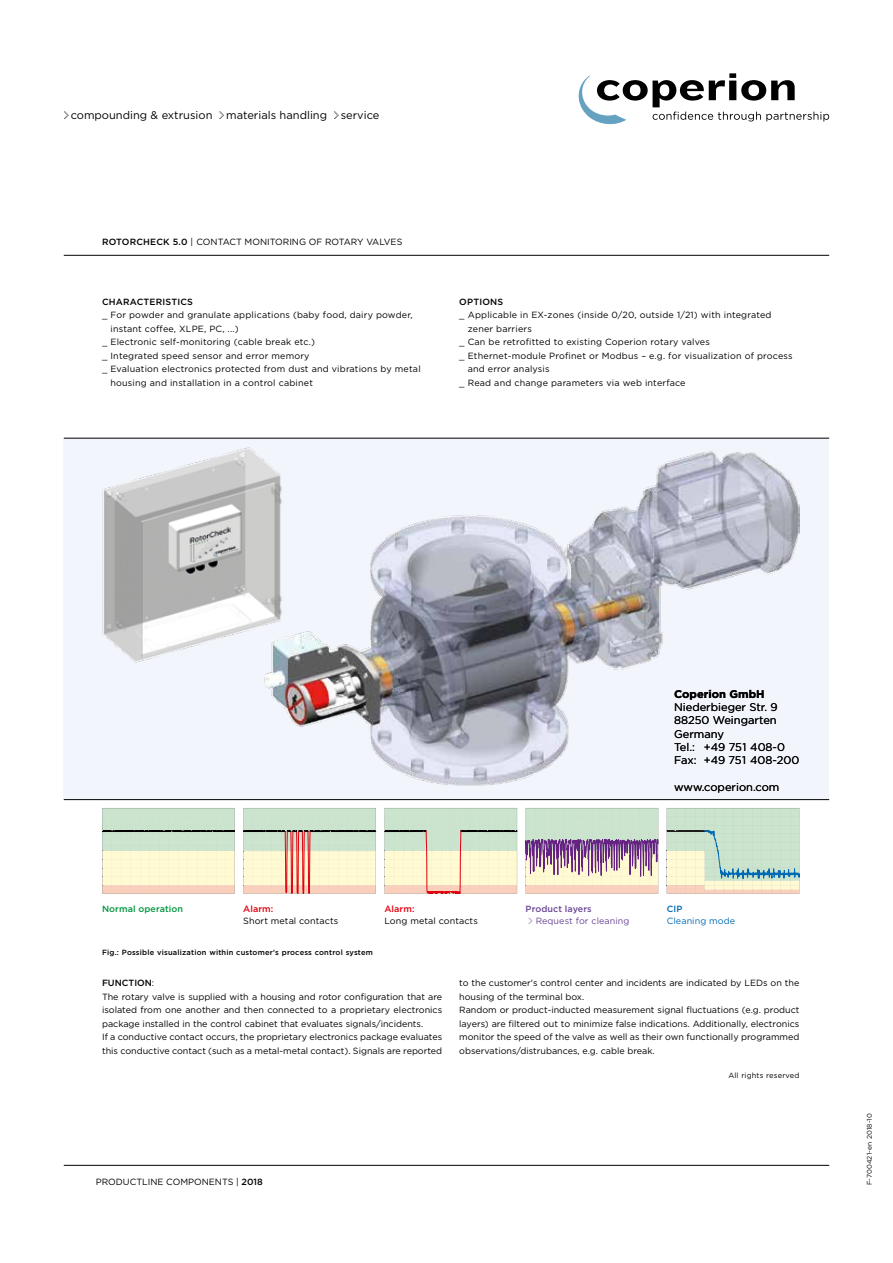
<style>
.page{position:relative;width:893px;height:1263px;background:#fff}
.page>*{position:absolute;margin:0;border:0;box-sizing:border-box;transform-origin:0 0}
.t1{font:11.1px/13.4px "Gotham";color:#000}
.t2{font:700 11.1px "Gotham";color:#000}
.t3{font:9px/13.5px "Gotham";color:#000}
.t4{font:9px/13.5px "Gotham";letter-spacing:.02em;color:#000}
.t5{font:9px/12px "Gotham";letter-spacing:.01em;color:#6b4696}
.t6{font:500 9px "Gotham";letter-spacing:.02em;color:#000}
.t7{font:500 9px "Gotham";color:#00963f}
.t8{font:9px "Gotham";color:#0069b4}
.t9{font:500 9px "Gotham";color:#e3000f}
.t10{font:500 9px "Gotham";color:#0069b4}
.t11{font:500 7.5px "Gotham";letter-spacing:.025em;color:#000}
.t12{font:7.5px "Gotham";letter-spacing:.02em;color:#000}
.t13{font:6.75px "Gotham";letter-spacing:.015em;color:#000}
.s1{font-family:"Dot Matrix One OT"}
.s2{font-weight:500}
</style>
<div class="page">
<svg style="left:579px;top:73px;width:250px;height:51px"></svg>
<hr style="left:64px;top:1165px;width:765px;height:1px;background:#000">
<div style="left:64px;top:438px;width:765px;height:361px;background:#f2f5fb"></div>
<hr style="left:64px;top:255px;width:765px;height:1px;background:#000">
<img style="left:264px;top:451px;width:535px;height:335px">
<img style="left:102px;top:447px;width:193px;height:220px">
<hr style="left:64px;top:438px;width:765px;height:1px;background:#000">
<hr style="left:64px;top:799px;width:765px;height:1px;background:#000">
<svg style="left:667px;top:808px;width:133px;height:86px;background:#cddeca"></svg>
<svg style="left:384px;top:808px;width:134px;height:86px;background:#dfdfc4"></svg>
<svg style="left:243px;top:808px;width:134px;height:86px;background:#ddd8bf"></svg>
<svg style="left:102px;top:808px;width:133px;height:86px;background:#dee3c8"></svg>
<svg style="left:526px;top:808px;width:133px;height:86px;background:#c6bbbb"></svg>
<p class="t1" style="left:64px;top:108px;width:317px"><span class="s1">&gt;</span> compounding &amp; extrusion <span class="s1">&gt;</span> materials handling <span class="s1">&gt;</span> service</p>
<p class="t3" style="left:102px;top:234px;width:302px"><span class="s2">rotorcheck 5.0</span> | Contact monitoring of rotary valves</p>
<p class="t6" style="left:102px;top:296px;width:92px">Characteristics</p>
<p class="t4" style="left:111px;top:308px;width:304px;text-indent:-8px">_ For powder and granulate applications (baby food, dairy powder, instant coffee, XLPE</p>
<p class="t3" style="left:204px;top:322px;width:36px">, PC, ...)</p>
<p class="t4" style="left:102px;top:335px;width:215px">_ Electronic self-monitoring (cable break etc.)</p>
<p class="t4" style="left:102px;top:349px;width:209px">_ I ntegrated speed sensor and error memory</p>
<p class="t4" style="left:102px;top:362px;width:320px">_ Evaluation electronics protected from dust and vibrations by metal</p>
<p class="t4" style="left:111px;top:376px;width:204px">housing and installation in a control cabinet</p>
<p class="t6" style="left:459px;top:296px;width:8px">OPTION</p>
<p class="t6" style="left:497px;top:296px;width:7px">s</p>
<p class="t4" style="left:459px;top:308px;width:314px">_ Applicable in EX-zones (inside 0/20, outside 1/21) with integrated</p>
<p class="t4" style="left:468px;top:322px;width:66px">zener barriers</p>
<p class="t4" style="left:459px;top:335px;width:252px">_ Can be retrofitted to existing Coperion rotary valves</p>
<p class="t4" style="left:459px;top:349px;width:335px">_ Ethernet-module Profinet or Modbus – e.g. for visualization of process</p>
<p class="t3" style="left:468px;top:362px;width:83px">and error analysis</p>
<p class="t4" style="left:459px;top:376px;width:228px">_ Read and change parameters via web interface</p>
<p class="t2" style="left:674px;top:686px;width:92px">Coperion GmbH</p>
<p class="t1" style="left:674px;top:700px;width:127px">N iederbieger Str. 9<br>88250 Weingarten<br>Germany<br>Tel.: +49 751 408-0<br>Fax: +49 751 408-200</p>
<p class="t1" style="left:674px;top:780px;width:107px">www.coperion.com</p>
<p class="t9" style="left:243px;top:903px;width:32px">Alarm:</p>
<p class="t3" style="left:243px;top:914px;width:97px">Short metal contacts</p>
<p class="t11" style="left:102px;top:947px;width:272px">Fig.: Possible visualization within customer's process control system</p>
<p class="t7" style="left:102px;top:903px;width:83px">Normal operation</p>
<p class="t10" style="left:667px;top:903px;width:6px">CIP</p>
<p class="t8" style="left:667px;top:915px;width:70px">Cleaning mode</p>
<p class="t9" style="left:384px;top:903px;width:32px">Alarm:</p>
<p class="t3" style="left:384px;top:914px;width:95px">Long metal contacts</p>
<p class="t5" style="left:528px;top:903px;width:103px;text-indent:-3px"><span class="s2">Product layers<br></span><span class="s1">&gt;</span> Request for cleaning</p>
<p class="t3" style="left:102px;top:976px;width:342px"><span class="s2">Function</span>:<br>The rotary valve is supplied with a housing and rotor configuration that are isolated from one another and then connected to a proprietary electronics package installed in the control cabinet that evaluates signals/incidents.<br>If a conductive contact occurs, the proprietary electronics package evaluates this conductive contact (such as a metal-metal contact). Signals are reported</p>
<p class="t3" style="left:459px;top:976px;width:292px">to the customer's control center and incidents are indicated by LED</p>
<p class="t3" style="left:763px;top:976px;width:38px">s on the</p>
<p class="t3" style="left:459px;top:990px;width:342px">housing of the terminal box.<br>Random or product-inducted measurement signal fluctuations (e.g. product layers) are filtered out to minimize false indications. Additionally, electronics monitor the speed of the valve as well as their own functionally programmed observations/distrubances, e.g. cable break.</p>
<p class="t3" style="left:96px;top:1175px;width:169px">productline com ponents | <span class="s2">2018</span></p>
<p class="t12" style="left:728px;top:1070px;width:73px">All rights reserved</p>
<p class="t13" style="left:865px;top:1185px;width:73px;rotate:-90deg">F-700421-en 2018-10</p>
</div>
